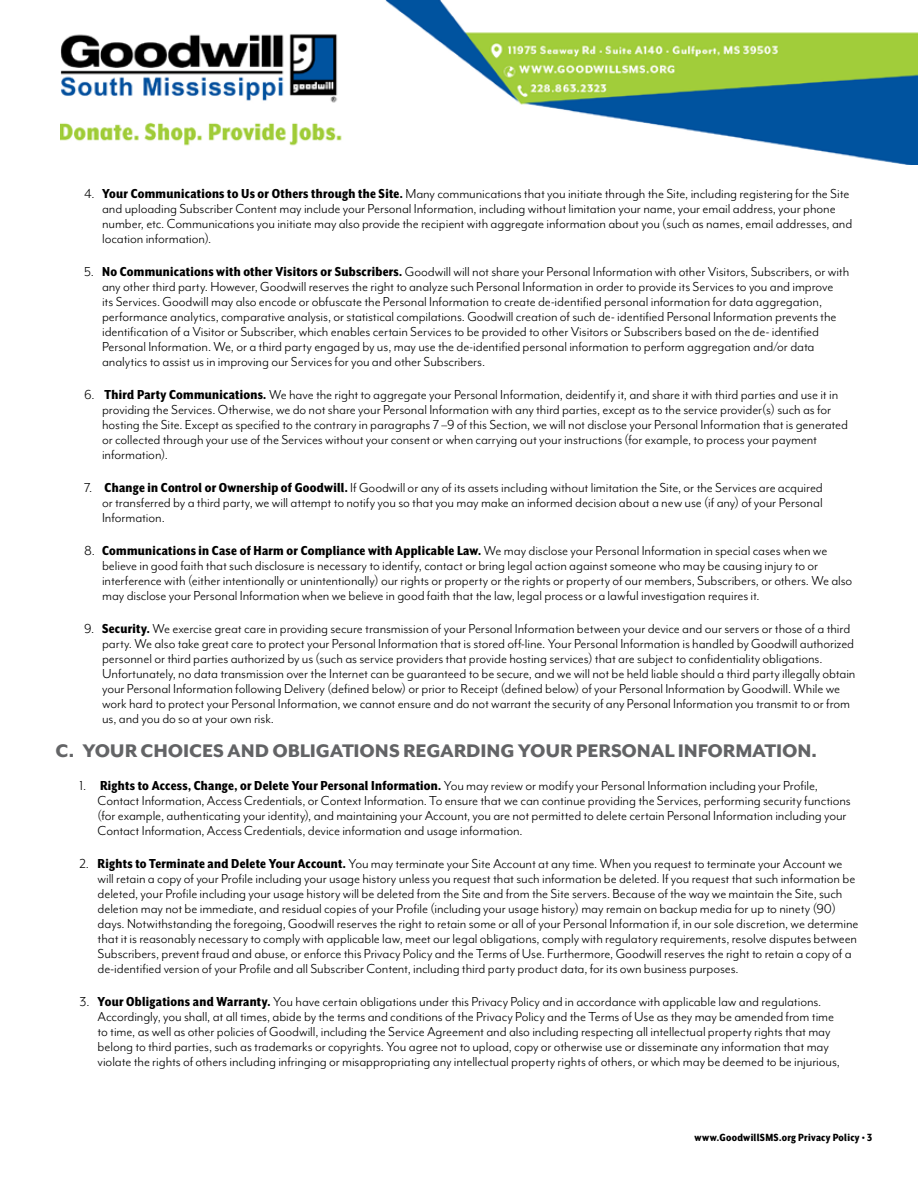
<style>
.page{position:relative;width:918px;height:1188px;background:#fff}
.page>*{position:absolute;margin:0;border:0;box-sizing:border-box;transform-origin:0 0}
.t1{font:800 21px "Mr Eaves Mod OT";letter-spacing:-.005em;color:#636466}
.t2{font:15px/15px "Mr Eaves Mod OT";letter-spacing:-.005em;color:#000}
.t3{font:800 12px "Mr Eaves XL San Nar OT";letter-spacing:.025em;color:#000}
.s1{font-family:"Mr Eaves XL San Nar OT";font-weight:800}
</style>
<div class="page">
<img style="left:60px;top:0;width:858px;height:164px">
<p class="t2" style="left:102px;top:186px;width:752px;text-indent:-18px">4. <span class="s1">Your Communications to Us or Others through the Site.</span> Many communications that you initiate through the Site, including registering for the Site and uploading Subscriber Content may include your Personal Information, including without limitation your name, your email address, your phone number, etc. Communications you initiate may also provide the recipient with aggregate information about you (such as names, email addresses, and location information).</p>
<p class="t2" style="left:102px;top:264px;width:749px;text-indent:-18px">5. <span class="s1">No Communications with other Visitors or Subscribers.</span> Goodwill will not share your Personal Information with other Visitors, Subscribers, or with any other third party. However, Goodwill reserves the right to analyze such Personal Information in order to provide its Services to you and improve<br>its Services. Goodwill may also encode or obfuscate the Personal Information to create de-identified personal information for data aggregation, performance analytics, comparative analysis, or statistical compilations. Goodwill creation of such de- identified Personal Information prevents the identification of a Visitor or Subscriber, which enables certain Services to be provided to other Visitors or Subscribers based on the de- identified Personal Information. We, or a third party engaged by us, may use the de-identified personal information to perform aggregation and/or data analytics to assist us in improving our Services for you and other Subscribers.</p>
<p class="t2" style="left:102px;top:387px;width:747px;text-indent:-18px">6. <span class="s1">Third Party Communications.</span> We have the right to aggregate your Personal Information, deidentify it, and share it with third parties and use it in providing the Services. Otherwise, we do not share your Personal Information with any third parties, except as to the service provider(s) such as for hosting the Site. Except as specified to the contrary in paragraphs 7 –9 of this Section, we will not disclose your Personal Information that is generated or collected through your use of the Services without your consent or when carrying out your instructions (for example, to process your payment information).</p>
<p class="t2" style="left:102px;top:480px;width:722px;text-align:justify;text-indent:-18px">7. <span class="s1">Change in Control or Ownership of Goodwill.</span> If Goodwill or any of its assets including without limitation the Site, or the Services are acquired or transferred by a third party, we will attempt to notify you so that you may make an informed decision about a new use (if any) of your Personal Information.</p>
<p class="t2" style="left:102px;top:543px;width:752px;text-indent:-18px">8. <span class="s1">Communications in Case of Harm or Compliance with Applicable Law.</span> We may disclose your Personal Information in special cases when we believe in good faith that such disclosure is necessary to identify, contact or bring legal action against someone who may be causing injury to or interference with (either intentionally or unintentionally) our rights or property or the rights or property of our members, Subscribers, or others. We also may disclose your Personal Information when we believe in good faith that the law, legal process or a lawful investigation requires it.</p>
<p class="t2" style="left:102px;top:621px;width:755px;text-indent:-18px">9. <span class="s1">Security.</span> We exercise great care in providing secure transmission of your Personal Information between your device and our servers or those of a third party. We also take great care to protect your Personal Information that is stored off-line. Your Personal Information is handled by Goodwill authorized personnel or third parties authorized by us (such as service providers that provide hosting services) that are subject to confidentiality obligations.<br>Unfortunately, no data transmission over the Internet can be guaranteed to be secure, and we will not be held liable should a third party illegally obtain your Personal Information following Delivery (defined below) or prior to Receipt (defined below) of your Personal Information by Goodwill. While we work hard to protect your Personal Information, we cannot ensure and do not warrant the security of any Personal Information you transmit to or from us, and you do so at your own risk.</p>
<h1 class="t1" style="left:56px;top:739px;width:763px">C. YOUR CHOICES AND OBLIGATIONS REGARDING YOUR PERSONAL INFORMATION.</h1>
<p class="t2" style="left:98px;top:778px;width:755px;text-indent:-18px">1. <span class="s1">Rights to Access, Change, or Delete Your Personal Information.</span> You may review or modify your Personal Information including your Profile, Contact Information, Access Credentials, or Context Information. To ensure that we can continue providing the Services, performing security functions (for example, authenticating your identity), and maintaining your Account, you are not permitted to delete certain Personal Information including your Contact Information, Access Credentials, device information and usage information.</p>
<p class="t2" style="left:98px;top:856px;width:763px;text-indent:-18px">2. <span class="s1">Rights to Terminate and Delete Your Account.</span> You may terminate your Site Account at any time. When you request to terminate your Account we will retain a copy of your Profile including your usage history unless you request that such information be deleted. If you request that such information be deleted, your Profile including your usage history will be deleted from the Site and from the Site servers. Because of the way we maintain the Site, such deletion may not be immediate, and residual copies of your Profile (including your usage history) may remain on backup media for up to ninety (90) days. Notwithstanding the foregoing, Goodwill reserves the right to retain some or all of your Personal Information if, in our sole discretion, we determine that it is reasonably necessary to comply with applicable law, meet our legal obligations, comply with regulatory requirements, resolve disputes between Subscribers, prevent fraud and abuse, or enforce this Privacy Policy and the Terms of Use. Furthermore, Goodwill reserves the right to retain a copy of a de-identified version of your Profile and all Subscriber Content, including third party product data, for its own business purposes.</p>
<p class="t2" style="left:98px;top:994px;width:744px;text-indent:-18px">3. <span class="s1">Your Obligations and Warranty.</span> You have certain obligations under this Privacy Policy and in accordance with applicable law and regulations.<br>Accordingly, you shall, at all times, abide by the terms and conditions of the Privacy Policy and the Terms of Use as they may be amended from time to time, as well as other policies of Goodwill, including the Service Agreement and also including respecting all intellectual property rights that may belong to third parties, such as trademarks or copyrights. You agree not to upload, copy or otherwise use or disseminate any information that may violate the rights of others including infringing or misappropriating any intellectual property rights of others, or which may be deemed to be injurious,</p>
<p class="t3" style="left:695px;top:1130px;width:179px">www.GoodwillSMS.org Privacy Policy • 3</p>
</div>
